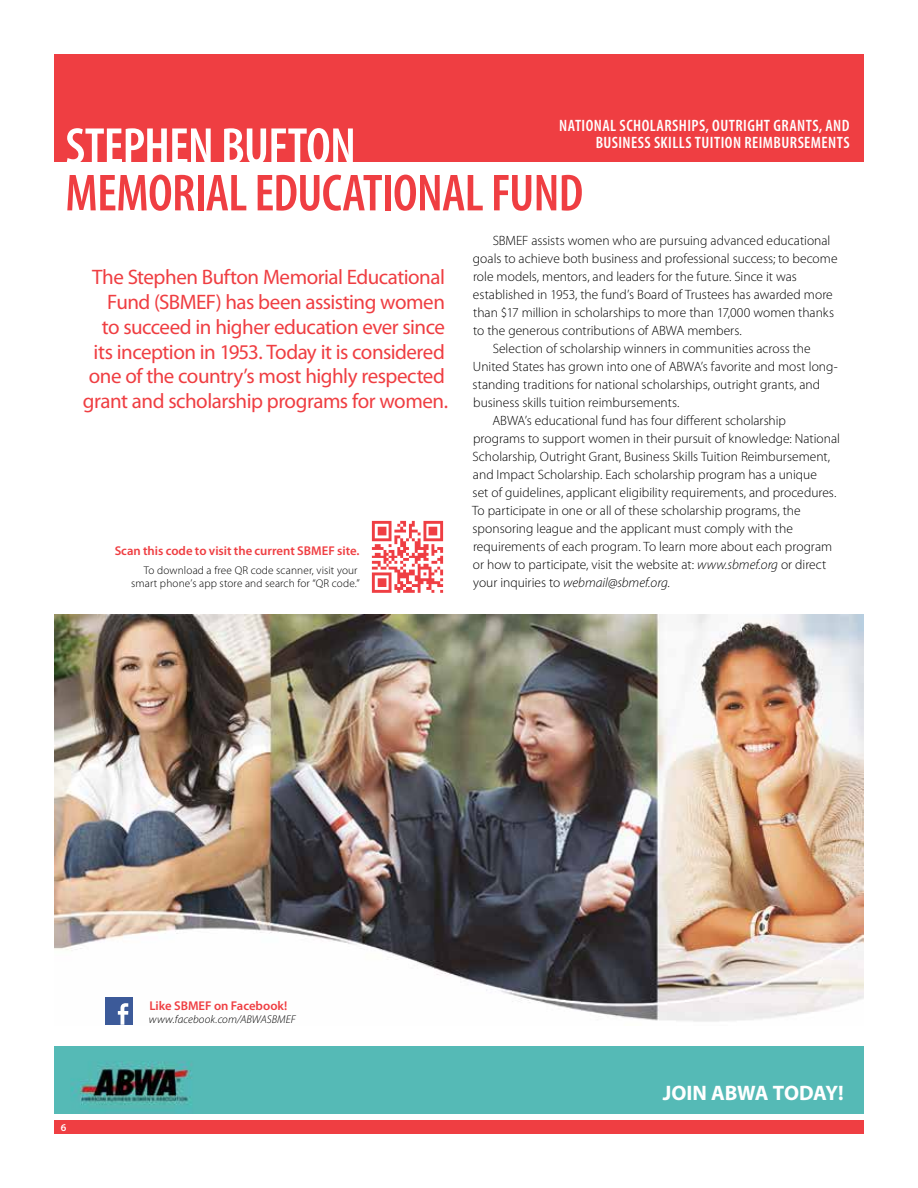
<style>
.page{position:relative;width:918px;height:1188px;background:#fff}
.page>*{position:absolute;margin:0;border:0;box-sizing:border-box;transform-origin:0 0}
.t1{font:600 condensed 52.5px "Myriad Pro";letter-spacing:-.015em;color:#ef3e42}
.t2{font:600 condensed 52.5px "Myriad Pro";letter-spacing:-.015em;color:#fff}
.t3{font:21px/24.8px "Myriad Pro";letter-spacing:-.025em;color:#ef3e42;text-align:right}
.t4{font:700 21px "Myriad Pro";letter-spacing:-.015em;color:#fff}
.t5{font:600 condensed 16.5px/17.2px "Myriad Pro";letter-spacing:.025em;color:#fff;text-align:right}
.t6{font:300 13.5px "Myriad Pro";color:#000}
.t7{font:italic 300 13.5px "Myriad Pro";color:#000}
.t8{font:600 12.75px "Myriad Pro";letter-spacing:-.005em;color:#ef3e42}
.t9{font:300 11.25px/13.5px "Myriad Pro";letter-spacing:.015em;color:#000;text-align:right}
.t10{font:italic 300 11.25px "Myriad Pro";letter-spacing:.01em;color:#000}
.t11{font:600 10.5px "Myriad Pro";color:#fff}
.s1{font-style:italic}
.s2{font-style:normal}
</style>
<div class="page">
<div style="left:54px;top:1120px;width:810px;height:14px;background:#ef3e42"></div>
<div style="left:54px;top:1046px;width:810px;height:68px;background:#55bab6"></div>
<img style="left:54px;top:614px;width:810px;height:411px">
<img style="left:371px;top:520px;width:73px;height:73px">
<div style="left:105px;top:997px;width:27px;height:28px;background:#3c5a99"></div>
<svg style="left:118px;top:1003px;width:10px;height:22px"></svg>
<div style="left:54px;top:54px;width:810px;height:108px;background:#ef3e42"></div>
<p class="t5" style="left:559px;top:117px;width:292px">NATIONAL SCHOLARSHIPS, OUTRIGHT GRANTS, AND<br>BUSINESS SKILLS TUITION REIMBURSEMENTS</p>
<h1 class="t2" style="left:65px;top:114px;width:292px">STEPHEN BUFTON</h1>
<h1 class="t1" style="left:65px;top:161px;width:519px">MEMORIAL EDUCATIONAL FUND</h1>
<p class="t3" style="left:83px;top:265px;width:367px">The Stephen Bufton Memorial Educational Fund (SBMEF) has been assisting women<br>to succeed in higher education ever since its inception in 1953. Today it is considered one of the country’s most highly respected grant and scholarship programs for women.</p>
<p class="t8" style="left:115px;top:542px;width:246px">Scan this code to visit the current SBMEF site.</p>
<p class="t9" style="left:131px;top:563px;width:230px">To download a free QR code scanner, visit your smart phone’s app store and search for “QR code.”</p>
<p class="t6" style="left:493px;top:232px;width:339px">SBMEF assists women who are pursuing advanced educational</p>
<p class="t6" style="left:473px;top:250px;width:366px">goals to achieve both business and professional success; to become</p>
<p class="t6" style="left:473px;top:268px;width:325px">role models, mentors, and leaders for the future. Since it was</p>
<p class="t6" style="left:473px;top:286px;width:361px">established in 1953, the fund’s Board of Trustees has awarded more</p>
<p class="t6" style="left:473px;top:304px;width:362px">than $17 million in scholarships to more than 17,000 women thanks</p>
<p class="t6" style="left:473px;top:322px;width:270px">to the generous contributions of ABWA members.</p>
<p class="t6" style="left:493px;top:340px;width:319px">Selection of scholarship winners in communities across the</p>
<p class="t6" style="left:473px;top:358px;width:366px">United States has grown into one of ABWA’s favorite and most long-</p>
<p class="t6" style="left:473px;top:376px;width:349px">standing traditions for national scholarships, outright grants, and</p>
<p class="t6" style="left:473px;top:394px;width:208px">business skills tuition reimbursements.</p>
<p class="t6" style="left:492px;top:412px;width:295px">ABWA’s educational fund has four different scholarship</p>
<p class="t6" style="left:473px;top:430px;width:368px">programs to support women in their pursuit of knowledge: National</p>
<p class="t6" style="left:472px;top:448px;width:359px">Scholarship, Outright Grant, Business Skills Tuition Reimbursement,</p>
<p class="t6" style="left:473px;top:466px;width:346px">and Impact Scholarship. Each scholarship program has a unique</p>
<p class="t6" style="left:473px;top:484px;width:365px">set of guidelines, applicant eligibility requirements, and procedures.</p>
<p class="t6" style="left:472px;top:502px;width:330px">To participate in one or all of these scholarship programs, the</p>
<p class="t6" style="left:473px;top:520px;width:322px">sponsoring league and the applicant must comply with the</p>
<p class="t6" style="left:473px;top:538px;width:361px">requirements of each program. To learn more about each program</p>
<p class="t6" style="left:473px;top:556px;width:355px">or how to participate, visit the website at: <span class="s1">www.sbmef.org</span> or direct</p>
<p class="t7" style="left:473px;top:574px;width:198px"><span class="s2">your inquiries to</span> webmail@sbmef.org<span class="s2">.</span></p>
<p class="t11" style="left:61px;top:1121px;width:7px">6</p>
<p class="t8" style="left:149px;top:997px;width:140px">Like SBMEF on Facebook!</p>
<p class="t10" style="left:149px;top:1013px;width:148px">www.facebook.com/ABWASBMEF</p>
<h2 class="t4" style="left:663px;top:1079px;width:182px">JOIN ABWA TODAY!</h2>
</div>
